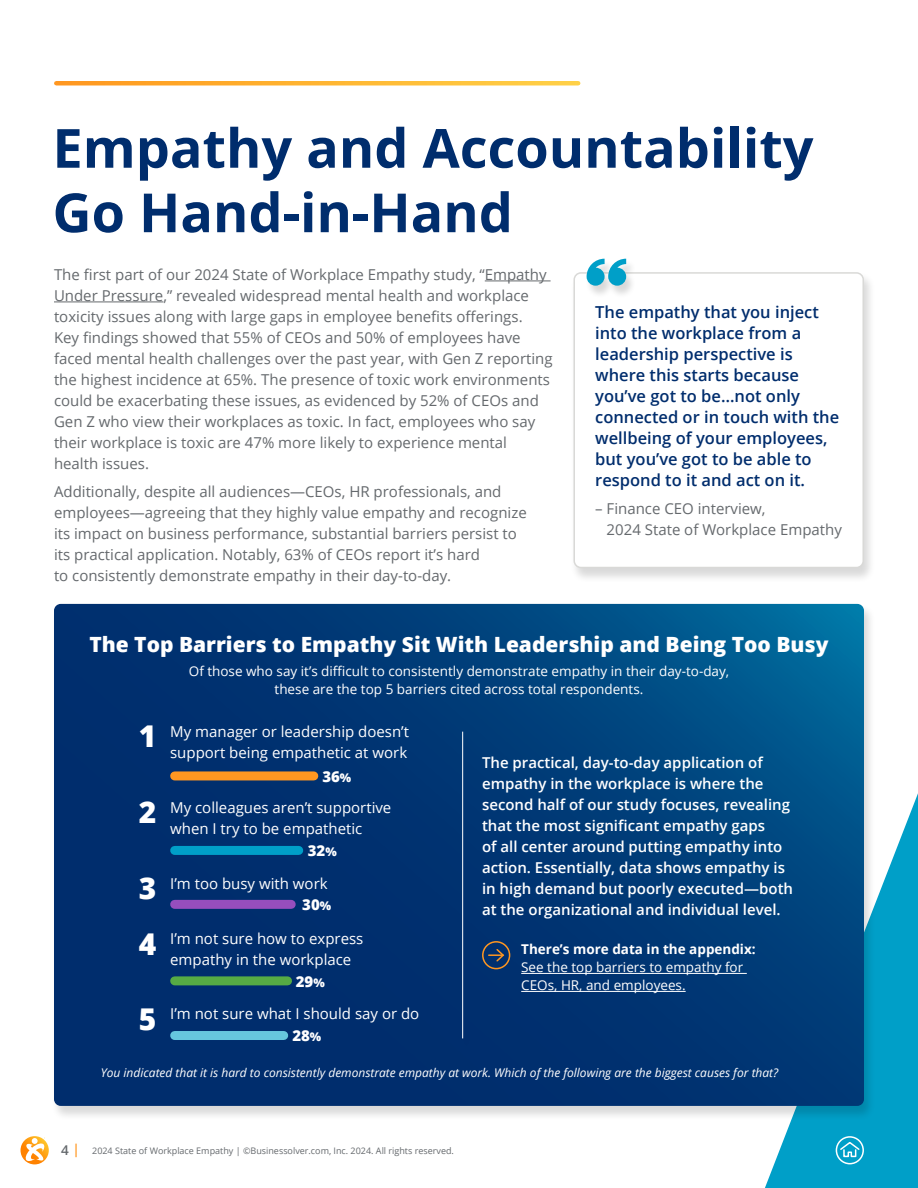
<style>
.page{position:relative;width:918px;height:1188px;background:#fff}
.page>*{position:absolute;margin:0;border:0;box-sizing:border-box;transform-origin:0 0}
.t1{font:700 54px/64.5px "Open Sans";color:#002d6d}
.t2{font:800 30px/55.7px "Open Sans";color:#fff}
.t3{font:800 21px "Open Sans";color:#fff}
.t4{font:600 16.5px/21px "Open Sans";color:#002d6d}
.t5{font:15px/21px "Open Sans";color:#65696d}
.t6{font:600 15px/21px "Open Sans";color:#fff}
.t7{font:15px/21px "Open Sans";color:#fff}
.t8{font:800 15px "Open Sans";color:#fff}
.t9{font:13.5px/18px "Open Sans";color:#fff;text-align:center}
.t10{font:700 13.5px "Open Sans";color:#fff}
.t11{font:italic 12px "Open Sans";color:#fff}
.t12{font:9px "Open Sans";color:#65696d}
.s1{font-size:12px}
.s2{font-weight:600;font-size:13.5px}
.s3{font-weight:600;font-size:13.5px;color:#ff9721}
</style>
<div class="page">
<svg style="left:56px;top:81px;width:522px;height:5px;background:#ffbb46"></svg>
<svg style="left:765px;top:793px;width:153px;height:395px;background:#22accf"></svg>
<hr style="left:485px;top:281px;width:66px;height:1px;background:#65696d">
<hr style="left:54px;top:302px;width:109px;height:1px;background:#65696d">
<div style="left:51px;top:604px;width:825px;height:517px;background:#000;opacity:.15"></div>
<svg style="left:54px;top:604px;width:810px;height:502px;background:#003875"></svg>
<div style="left:175px;top:771px;width:139px;height:9px;background:#ff9721"></div>
<div style="left:175px;top:846px;width:124px;height:9px;background:#009fc8"></div>
<div style="left:175px;top:900px;width:116px;height:9px;background:#964ebd"></div>
<div style="left:175px;top:976px;width:113px;height:9px;background:#56ab44"></div>
<div style="left:175px;top:1031px;width:109px;height:9px;background:#66c7de"></div>
<div style="left:459px;top:733px;width:16px;height:318px;background:#000;opacity:.15"></div>
<hr style="left:462px;top:732px;width:1px;height:306px;background:#fff">
<div style="left:570px;top:272px;width:306px;height:311px;background:#000;opacity:.15"></div>
<div style="left:574px;top:273px;width:289px;height:295px;background:#fff;border-radius:7px"></div>
<div style="left:573px;top:272px;width:291px;height:296px;border:2px solid #d9d9d7;border-radius:7px"></div>
<div style="left:585px;top:259px;width:51px;height:39px;background:#000;opacity:.15"></div>
<svg style="left:587px;top:259px;width:39px;height:27px"></svg>
<hr style="left:521px;top:973px;width:226px;height:1px;background:#fff">
<hr style="left:521px;top:991px;width:165px;height:1px;background:#fff">
<div style="left:482px;top:941px;width:28px;height:28px;border:2px solid #ff9721;border-radius:50%"></div>
<svg style="left:489px;top:948px;width:16px;height:15px"></svg>
<svg style="left:21px;top:1136px;width:28px;height:28px"></svg>
<div style="left:836px;top:1136px;width:28px;height:28px;border:2px solid #fff;border-radius:50%"></div>
<svg style="left:839px;top:1141px;width:22px;height:17px"></svg>
<h1 class="t1" style="left:52px;top:115px;width:763px">Empathy and Accountability<br>Go Hand-in-Hand</h1>
<p class="t5" style="left:54px;top:263px;width:500px">The first part of our 2024 State of Workplace Empathy study, “Empathy Under Pressure,” revealed widespread mental health and workplace toxicity issues along with large gaps in employee benefits offerings.<br>Key findings showed that 55% of CEOs and 50% of employees have faced mental health challenges over the past year, with Gen Z reporting the highest incidence at 65%. The presence of toxic work environments could be exacerbating these issues, as evidenced by 52% of CEOs and Gen Z who view their workplaces as toxic. In fact, employees who say their workplace is toxic are 47% more likely to experience mental health issues.</p>
<p class="t5" style="left:54px;top:480px;width:474px">Additionally, despite all audiences—CEOs, HR professionals, and employees—agreeing that they highly value empathy and recognize its impact on business performance, substantial barriers persist to its practical application. Notably, 63% of CEOs report it’s hard<br>to consistently demonstrate empathy in their day-to-day.</p>
<p class="t4" style="left:595px;top:301px;width:246px">The empathy that you inject into the workplace from a leadership perspective is where this starts because you’ve got to be…not only connected or in touch with the wellbeing of your employees, but you’ve got to be able to respond to it and act on it.</p>
<p class="t5" style="left:607px;top:498px;width:237px;text-indent:-11px">– Finance CEO interview,<br>2024 State of Workplace Empathy</p>
<h3 class="t3" style="left:89px;top:628px;width:741px">The Top Barriers to Empathy Sit With Leadership and Being Too Busy</h3>
<p class="t9" style="left:189px;top:662px;width:542px">Of those who say it’s difficult to consistently demonstrate empathy in their day-to-day, these are the top 5 barriers cited across total respondents.</p>
<h2 class="t2" style="left:139px;top:707px;width:19px">1</h2>
<h2 class="t2" style="left:139px;top:783px;width:19px">2</h2>
<h2 class="t2" style="left:139px;top:859px;width:19px">3<br>4</h2>
<h2 class="t2" style="left:139px;top:990px;width:19px">5</h2>
<p class="t7" style="left:170px;top:721px;width:240px">My manager or leadership doesn’t support being empathetic at work</p>
<p class="t7" style="left:170px;top:797px;width:223px">My colleagues aren’t supportive when I try to be empathetic</p>
<p class="t7" style="left:170px;top:873px;width:159px">I’m too busy with work</p>
<p class="t7" style="left:170px;top:927px;width:195px">I’m not sure how to express empathy in the workplace</p>
<p class="t7" style="left:170px;top:1003px;width:251px">I’m not sure what I should say or do</p>
<p class="t8" style="left:322px;top:765px;width:30px">36<span class="s1">%</span></p>
<p class="t8" style="left:308px;top:839px;width:30px">32<span class="s1">%</span></p>
<p class="t8" style="left:302px;top:893px;width:30px">30<span class="s1">%</span></p>
<p class="t8" style="left:296px;top:970px;width:30px">29<span class="s1">%</span></p>
<p class="t8" style="left:292px;top:1024px;width:30px">28<span class="s1">%</span></p>
<p class="t6" style="left:482px;top:752px;width:313px">The practical, day-to-day application of empathy in the workplace is where the second half of our study focuses, revealing that the most significant empathy gaps<br>of all center around putting empathy into action. Essentially, data shows empathy is in high demand but poorly executed—both at the organizational and individual level.</p>
<p class="t10" style="left:521px;top:940px;width:236px">There’s more data in the appendix:</p>
<p class="t9" style="left:521px;top:958px;width:224px;text-align:left">See the top barriers to empathy for<br>CEOs, HR, and employees.</p>
<p class="t11" style="left:101px;top:1065px;width:679px">You indicated that it is hard to consistently demonstrate empathy at work. Which of the following are the biggest causes for that?</p>
<p class="t12" style="left:61px;top:1144px;width:394px"><span class="s2">4</span> <span class="s3">|</span> 2024 State of Workplace Empathy | ©Businessolver.com, Inc. 2024. All rights reserved.</p>
</div>
